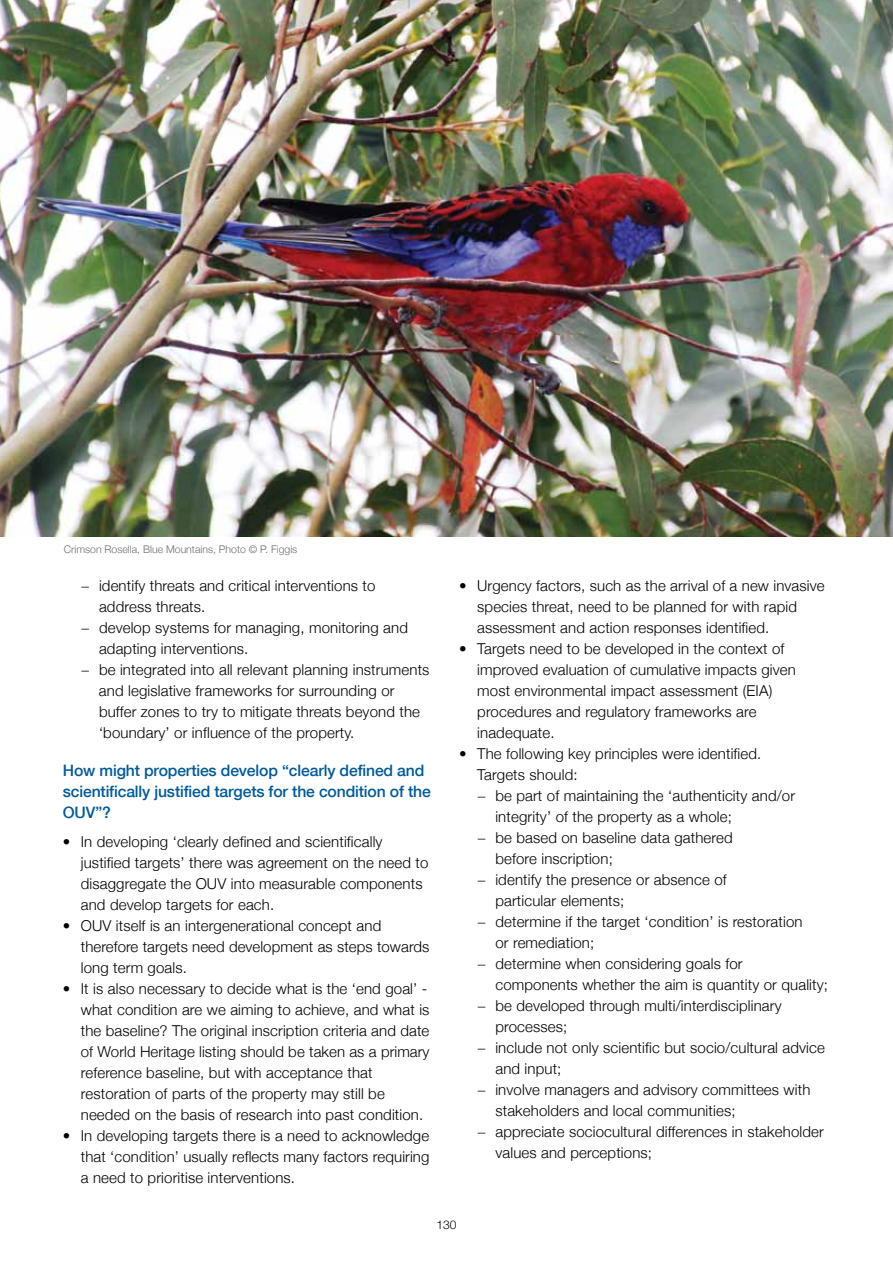
<style>
.page{position:relative;width:893px;height:1263px;background:#fff}
.page>*{position:absolute;margin:0;border:0;box-sizing:border-box;transform-origin:0 0}
.t1{font:500 15.75px/21px "Helvetica Neue";letter-spacing:-.01em;color:#005a9b}
.t2{font:300 15px/21px "Helvetica Neue";letter-spacing:.01em;color:#000}
.t3{font:300 12px "Helvetica Neue";color:#000}
.t4{font:300 10.5px "Helvetica Neue";color:#6d6e71}
</style>
<div class="page">
<img style="left:0;top:0;width:893px;height:536px">
<p class="t4" style="left:64px;top:543px;width:235px">Crimson Rosella, Blue Mountains, Photo © P. Figgis</p>
<p class="t2" style="left:81px;top:574px;width:296px">− identify threats and critical interventions to</p>
<p class="t2" style="left:99px;top:595px;width:108px">address threats.</p>
<p class="t2" style="left:81px;top:616px;width:329px">− develop systems for managing, monitoring and</p>
<p class="t2" style="left:99px;top:637px;width:151px">adapting interventions.</p>
<p class="t2" style="left:81px;top:658px;width:350px">− be integrated into all relevant planning instruments</p>
<p class="t2" style="left:99px;top:679px;width:297px">and legislative frameworks for surrounding or</p>
<p class="t2" style="left:99px;top:700px;width:323px">buffer zones to try to mitigate threats beyond the</p>
<p class="t2" style="left:99px;top:721px;width:257px">‘boundary’ or influence of the property.</p>
<p class="t1" style="left:63px;top:759px;width:369px">How might properties develop “clearly defined and scientifically justified targets for the condition of the<br>OUV”?</p>
<p class="t2" style="left:81px;top:831px;width:349px;text-indent:-18px">• In developing ‘clearly defined and scientifically justified targets’ there was agreement on the need to disaggregate the OUV into measurable components and develop targets for each.</p>
<p class="t2" style="left:81px;top:915px;width:350px;text-indent:-18px">• OUV itself is an intergenerational concept and therefore targets need development as steps towards long term goals.</p>
<p class="t2" style="left:81px;top:978px;width:350px;text-indent:-18px">• It is also necessary to decide what is the ‘end goal’ - what condition are we aiming to achieve, and what is the baseline? The original inscription criteria and date of World Heritage listing should be taken as a primary reference baseline, but with acceptance that restoration of parts of the property may still be needed on the basis of research into past condition.</p>
<p class="t2" style="left:81px;top:1125px;width:350px;text-align:justify;text-indent:-18px">• In developing targets there is a need to acknowledge that ‘condition’ usually reflects many factors requiring a need to prioritise interventions.</p>
<p class="t2" style="left:477px;top:574px;width:349px;text-indent:-18px">• Urgency factors, such as the arrival of a new invasive species threat, need to be planned for with rapid assessment and action responses identified.</p>
<p class="t2" style="left:477px;top:637px;width:320px;text-indent:-18px">• Targets need to be developed in the context of improved evaluation of cumulative impacts given most environmental impact assessment (EIA) procedures and regulatory frameworks are inadequate.</p>
<p class="t2" style="left:459px;top:742px;width:304px">• The following key principles were identified.</p>
<p class="t2" style="left:477px;top:763px;width:102px">Targets should:</p>
<p class="t2" style="left:477px;top:784px;width:319px">− be part of maintaining the ‘authenticity and/or</p>
<p class="t2" style="left:495px;top:805px;width:238px">integrity’ of the property as a whole;</p>
<p class="t2" style="left:477px;top:826px;width:257px">− be based on baseline data gathered</p>
<p class="t2" style="left:495px;top:847px;width:119px">before inscription;</p>
<p class="t2" style="left:477px;top:868px;width:251px">− identify the presence or absence of</p>
<p class="t2" style="left:495px;top:889px;width:130px">particular elements;</p>
<p class="t2" style="left:477px;top:910px;width:327px">− determine if the target ‘condition’ is restoration</p>
<p class="t2" style="left:495px;top:931px;width:100px">or remediation;</p>
<p class="t2" style="left:477px;top:952px;width:267px">− determine when considering goals for</p>
<p class="t2" style="left:495px;top:973px;width:334px">components whether the aim is quantity or quality;</p>
<p class="t2" style="left:477px;top:994px;width:306px">− be developed through multi/interdisciplinary</p>
<p class="t2" style="left:495px;top:1015px;width:73px">processes;</p>
<p class="t2" style="left:477px;top:1036px;width:349px">− include not only scientific but socio/cultural advice</p>
<p class="t2" style="left:495px;top:1057px;width:68px">and input;</p>
<p class="t2" style="left:477px;top:1078px;width:335px">− involve managers and advisory committees with</p>
<p class="t2" style="left:495px;top:1099px;width:242px">stakeholders and local communities;</p>
<p class="t2" style="left:477px;top:1120px;width:348px">− appreciate sociocultural differences in stakeholder</p>
<p class="t2" style="left:495px;top:1141px;width:158px">values and perceptions;</p>
<p class="t3" style="left:436px;top:1217px;width:22px">130</p>
</div>
